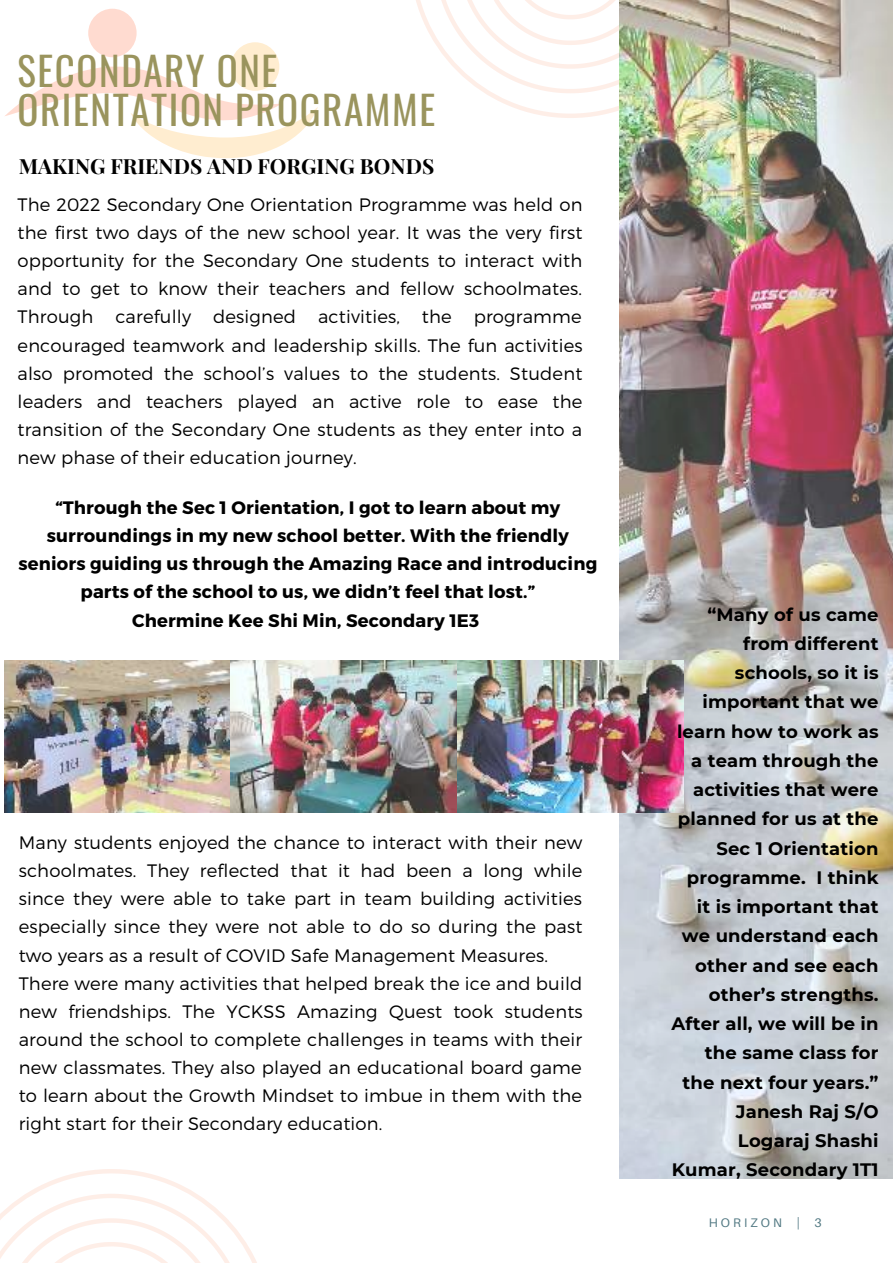
<style>
.page{position:relative;width:893px;height:1264px;background:#fff}
.page>*{position:absolute;margin:0;border:0;box-sizing:border-box;transform-origin:0 0}
.t1{font:39px/39.3px "Oswald";letter-spacing:.04em;color:#9a945d}
.t2{font:700 21px "Playfair Display";color:#000}
.t3{font:300 18px/28px "Montserrat";letter-spacing:.01em;color:#000;text-align:justify}
.t4{font:700 18px/29.2px "Montserrat";letter-spacing:.01em;color:#000;text-align:right}
.t5{font:12.45px "Aileron";letter-spacing:.25em;color:#517882}
</style>
<div class="page">
<svg style="left:416px;top:0;width:203px;height:118px"></svg>
<img style="left:619px;top:0;width:273px;height:1178px">
<img style="left:4px;top:660px;width:679px;height:152px">
<svg style="left:5px;top:9px;width:313px;height:149px"></svg>
<svg style="left:0;top:1169px;width:257px;height:93px"></svg>
<h1 class="t1" style="left:18px;top:48px;width:419px">SECONDARY ONE<br>ORIENTATION PROGRAMME</h1>
<p class="t2" style="left:19px;top:150px;width:417px">MAKING FRIENDS AND FORGING BONDS</p>
<p class="t3" style="left:18px;top:190px;width:566px">The 2022 Secondary One Orientation Programme was held on the first two days of the new school year. It was the very first opportunity for the Secondary One students to interact with and to get to know their teachers and fellow schoolmates.<br>Through carefully designed activities, the programme encouraged teamwork and leadership skills. The fun activities also promoted the school’s values to the students. Student leaders and teachers played an active role to ease the transition of the Secondary One students as they enter into a new phase of their education journey.</p>
<p class="t4" style="left:18px;top:494px;width:580px;line-height:28px;text-align:center">“Through the Sec 1 Orientation, I got to learn about my surroundings in my new school better. With the friendly seniors guiding us through the Amazing Race and introducing parts of the school to us, we didn’t feel that lost.”<br>Chermine Kee Shi Min, Secondary 1E3</p>
<p class="t3" style="left:19px;top:828px;width:565px;text-align:left">Many students enjoyed the chance to interact with their new schoolmates. They reflected that it had been a long while since they were able to take part in team building activities especially since they were not able to do so during the past two years as a result of COVID Safe Management Measures.<br>There were many activities that helped break the ice and build new friendships. The YCKSS Amazing Quest took students around the school to complete challenges in teams with their new classmates. They also played an educational board game to learn about the Growth Mindset to imbue in them with the right start for their Secondary education.</p>
<p class="t4" style="left:671px;top:599px;width:208px">“Many of us came from different schools, so it is important that we learn how to work as a team through the activities that were planned for us at the<br>Sec 1 Orientation programme. I think it is important that we understand each other and see each other’s strengths.<br>After all, we will be in the same class for the next four years.”<br>Janesh Raj S/O<br>Logaraj Shashi<br>Kumar, Secondary 1T1</p>
<p class="t5" style="left:708px;top:1215px;width:114px">HORIZON | 3</p>
</div>
